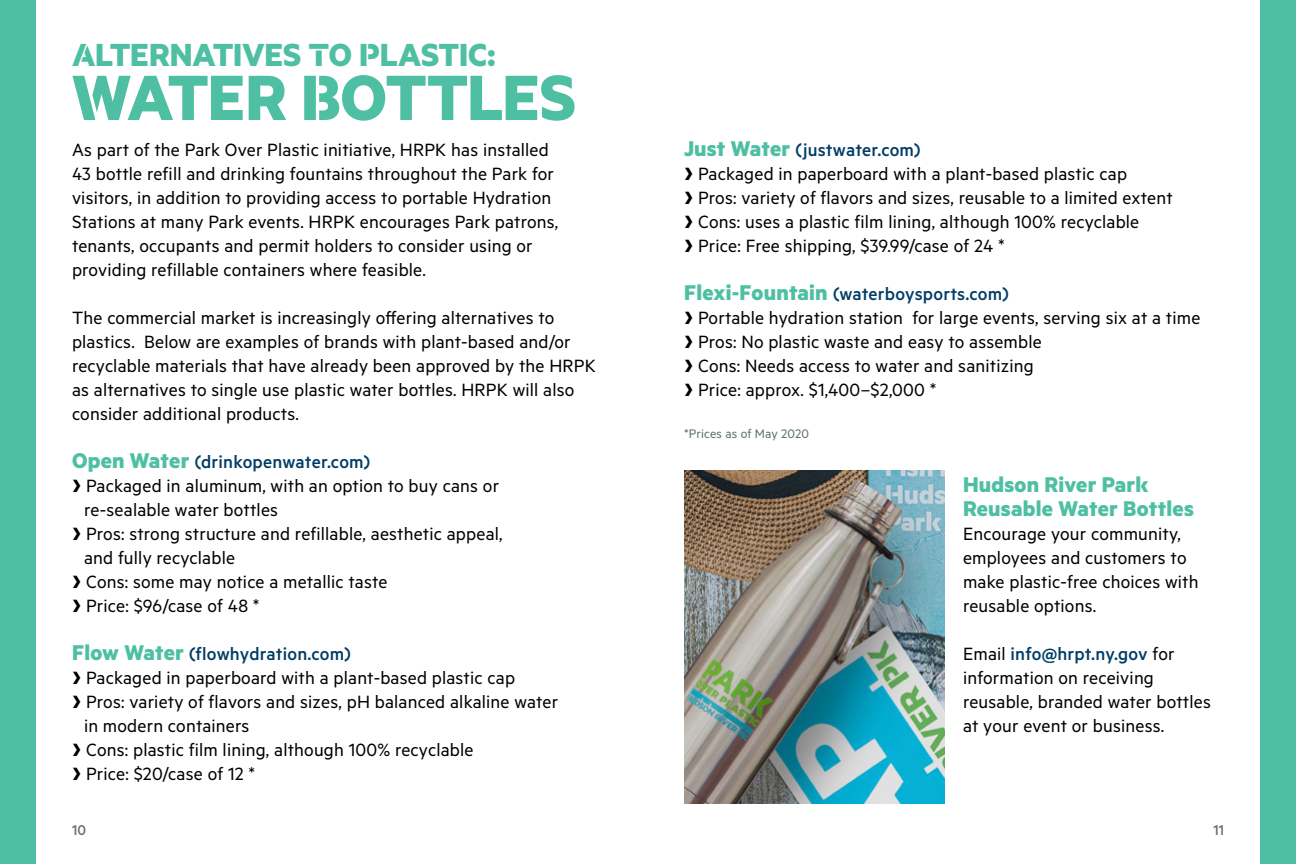
<style>
.page{position:relative;width:1296px;height:864px;background:#fff}
.page>*{position:absolute;margin:0;border:0;box-sizing:border-box;transform-origin:0 0}
.Entry_Header{font:72px "HRPK";letter-spacing:-.02em;color:#4ebfa3}
.Entry_Header-2{font:36px "HRPK";letter-spacing:-.01em;color:#4ebfa3}
.Location_Body_Text{font:24px/24px "HRPK";letter-spacing:.01em;color:#4ebfa3}
.Location_Body_Text-2{font:20px/24px "Metric";letter-spacing:.01em;color:#000}
.Location_Body_Text-3{font:500 20px "Metric";letter-spacing:.01em;color:#003d66}
.Folio_RL{font:500 16px "Metric";color:#6d6e70}
.Folio_RR{font:500 16px "Metric";color:#6d6e70}
.Photo_Credit{font:14px "Metric";letter-spacing:.01em;color:#5b716f}
.s1{font-family:"HRPK";font-weight:400;font-size:24px;color:#4ebfa3}
.s2{font-family:"HRPK"}
.s3{font-weight:500;color:#003d66}
</style>
<div class="page">
<div style="left:0;top:0;width:36px;height:864px;background:#4ebfa3"></div>
<div style="left:1260px;top:0;width:36px;height:864px;background:#4ebfa3"></div>
<img style="left:684px;top:470px;width:261px;height:334px">
<p class="Entry_Header-2" style="left:72px;top:33px;width:425px">ALTERNATIVES TO PLASTIC:</p>
<p class="Entry_Header" style="left:72px;top:54px;width:506px">WATER BOTTLES</p>
<p class="Location_Body_Text-2" style="left:72px;top:137px;width:488px">As part of the Park Over Plastic initiative, HRPK has installed 43 bottle refill and drinking fountains throughout the Park for visitors, in addition to providing access to portable Hydration Stations at many Park events. HRPK encourages Park patrons, tenants, occupants and permit holders to consider using or providing refillable containers where feasible.</p>
<p class="Location_Body_Text-2" style="left:72px;top:305px;width:525px">The commercial market is increasingly offering alternatives to plastics. Below are examples of brands with plant-based and/or recyclable materials that have already been approved by the HRPK as alternatives to single use plastic water bottles. HRPK will also consider additional products.</p>
<p class="Location_Body_Text-3" style="left:72px;top:450px;width:300px"><span class="s1">Open Water</span> (drinkopenwater.com)</p>
<p class="Location_Body_Text-2" style="left:84px;top:473px;width:417px;text-indent:-12px"><span class="s2">▶</span> Packaged in aluminum, with an option to buy cans or re-sealable water bottles</p>
<p class="Location_Body_Text-2" style="left:84px;top:521px;width:420px;text-indent:-12px"><span class="s2">▶</span> Pros: strong structure and refillable, aesthetic appeal, and fully recyclable</p>
<p class="Location_Body_Text-2" style="left:72px;top:569px;width:317px"><span class="s2">▶</span> Cons: some may notice a metallic taste</p>
<p class="Location_Body_Text-2" style="left:72px;top:593px;width:189px"><span class="s2">▶</span> Price: $96/case of 48 *</p>
<p class="Location_Body_Text-3" style="left:72px;top:642px;width:280px"><span class="s1">Flow Water</span> (flowhydration.com)</p>
<p class="Location_Body_Text-2" style="left:72px;top:665px;width:445px"><span class="s2">▶</span> Packaged in paperboard with a plant-based plastic cap</p>
<p class="Location_Body_Text-2" style="left:84px;top:689px;width:476px;text-indent:-12px"><span class="s2">▶</span> Pros: variety of flavors and sizes, pH balanced alkaline water in modern containers</p>
<p class="Location_Body_Text-2" style="left:72px;top:737px;width:403px"><span class="s2">▶</span> Cons: plastic film lining, although 100% recyclable</p>
<p class="Location_Body_Text-2" style="left:72px;top:761px;width:185px"><span class="s2">▶</span> Price: $20/case of 12 *</p>
<p class="Folio_RL" style="left:72px;top:821px;width:16px">10</p>
<p class="Location_Body_Text-3" style="left:684px;top:138px;width:238px"><span class="s1">Just Water</span> (justwater.com)</p>
<p class="Location_Body_Text-2" style="left:684px;top:161px;width:445px"><span class="s2">▶</span> Packaged in paperboard with a plant-based plastic cap</p>
<p class="Location_Body_Text-2" style="left:684px;top:185px;width:490px"><span class="s2">▶</span> Pros: variety of flavors and sizes, reusable to a limited extent</p>
<p class="Location_Body_Text-2" style="left:684px;top:209px;width:457px"><span class="s2">▶</span> Cons: uses a plastic film lining, although 100% recyclable</p>
<p class="Location_Body_Text-2" style="left:684px;top:233px;width:322px"><span class="s2">▶</span> Price: Free shipping, $39.99/case of 24 *</p>
<p class="Location_Body_Text-3" style="left:684px;top:282px;width:326px"><span class="s1">Flexi-Fountain</span> (waterboysports.com)</p>
<p class="Location_Body_Text-2" style="left:684px;top:305px;width:518px"><span class="s2">▶</span> Portable hydration station for large events, serving six at a time</p>
<p class="Location_Body_Text-2" style="left:684px;top:329px;width:359px"><span class="s2">▶</span> Pros: No plastic waste and easy to assemble</p>
<p class="Location_Body_Text-2" style="left:684px;top:353px;width:351px"><span class="s2">▶</span> Cons: Needs access to water and sanitizing</p>
<p class="Location_Body_Text-2" style="left:684px;top:377px;width:254px"><span class="s2">▶</span> Price: approx. $1,400–$2,000 *</p>
<p class="Photo_Credit" style="left:684px;top:425px;width:126px">*Prices as of May 2020</p>
<p class="Location_Body_Text" style="left:963px;top:472px;width:232px">Hudson River Park<br>Reusable Water Bottles</p>
<p class="Location_Body_Text-2" style="left:963px;top:521px;width:237px">Encourage your community, employees and customers to make plastic-free choices with reusable options.</p>
<p class="Location_Body_Text-2" style="left:963px;top:641px;width:250px">Email <span class="s3">info@hrpt.ny.gov</span> for information on receiving reusable, branded water bottles at your event or business.</p>
<p class="Folio_RR" style="left:1213px;top:821px;width:12px">11</p>
</div>
